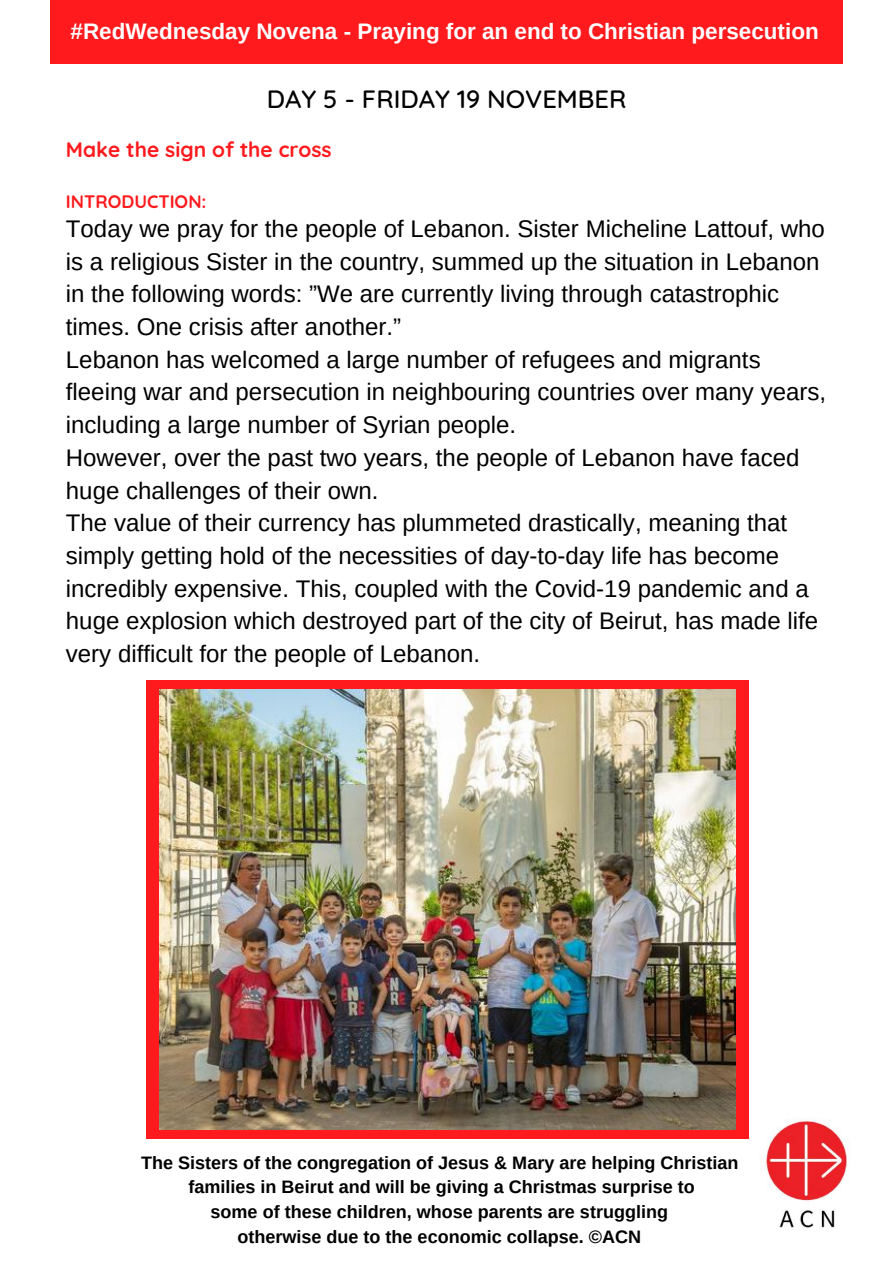
<style>
.page{position:relative;width:894px;height:1264px;background:#fff}
.page>*{position:absolute;margin:0;border:0;box-sizing:border-box;transform-origin:0 0}
.t1{font:500 25.5px "Quicksand";color:#000}
.t2{font:24px/32.7px "Arimo";color:#000}
.t3{font:700 22.5px "Arimo";color:#fff}
.t4{font:700 21px "Quicksand";color:#ff1a1d}
.t5{font:700 18px/24.8px "Arimo";color:#000;text-align:center}
.t6{font:700 18px "Quicksand";color:#ff1a1d}
</style>
<div class="page">
<div style="left:51px;top:0;width:791px;height:63px;background:#ff1a1d"></div>
<img style="left:765px;top:1118px;width:84px;height:110px">
<div style="left:146px;top:680px;width:602px;height:458px;background:#ff1a1d"></div>
<img style="left:160px;top:689px;width:575px;height:440px">
<p class="t3" style="left:71px;top:18px;width:749px">#RedWednesday Novena - Praying for an end to Christian persecution</p>
<p class="t1" style="left:267px;top:82px;width:361px">DAY 5 - FRIDAY 19 NOVEMBER</p>
<p class="t4" style="left:66px;top:136px;width:267px">Make the sign of the cross</p>
<p class="t6" style="left:66px;top:190px;width:142px">INTRODUCTION:</p>
<p class="t2" style="left:66px;top:212px;width:761px">Today we pray for the people of Lebanon. Sister Micheline Lattouf, who is a religious Sister in the country, summed up the situation in Lebanon in the following words: ”We are currently living through catastrophic times. One crisis after another.”<br>Lebanon has welcomed a large number of refugees and migrants fleeing war and persecution in neighbouring countries over many years, including a large number of Syrian people.<br>However, over the past two years, the people of Lebanon have faced huge challenges of their own.<br>The value of their currency has plummeted drastically, meaning that simply getting hold of the necessities of day-to-day life has become incredibly expensive. This, coupled with the Covid-19 pandemic and a huge explosion which destroyed part of the city of Beirut, has made life very difficult for the people of Lebanon.</p>
<p class="t5" style="left:141px;top:1149px;width:599px">The Sisters of the congregation of Jesus &amp; Mary are helping Christian families in Beirut and will be giving a Christmas surprise to<br>some of these children, whose parents are struggling<br>otherwise due to the economic collapse. ©ACN</p>
</div>
